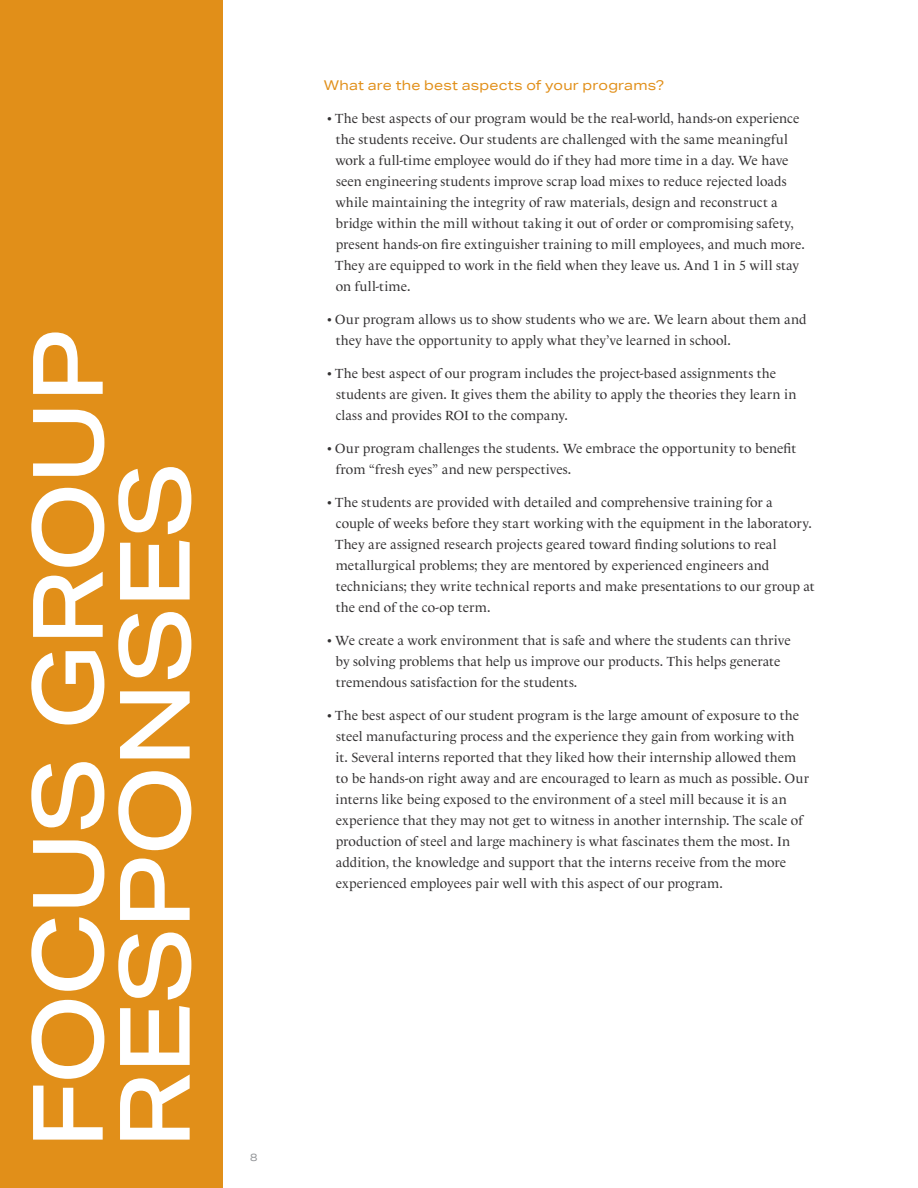
<style>
.page{position:relative;width:918px;height:1188px;background:#fff}
.page>*{position:absolute;margin:0;border:0;box-sizing:border-box;transform-origin:0 0}
.t1{font:500 97.5px/87px "Aktiv Grotesk Ex";letter-spacing:-.02em;color:#fff}
.t2{font:13.5px/21px "Le Monde Livre Cla Std";letter-spacing:.005em;color:#333132}
.t3{font:13.5px "Aktiv Grotesk Ex";letter-spacing:.015em;color:#e18f19}
.t4{font:10.5px "Aktiv Grotesk Ex";color:#919396}
</style>
<div class="page">
<div style="left:0;top:0;width:223px;height:1188px;background:#e18f19"></div>
<h1 class="t1" style="left:23px;top:1149px;width:822px;rotate:-90deg">FOCUS GROUP<br>RESPONSES</h1>
<p class="t4" style="left:250px;top:1151px;width:9px">8</p>
<p class="t3" style="left:324px;top:77px;width:342px">What are the best aspects of your programs?</p>
<p class="t2" style="left:335px;top:108px;width:471px;text-indent:-8px">• The best aspects of our program would be the real-world, hands-on experience the students receive. Our students are challenged with the same meaningful work a full-time employee would do if they had more time in a day. We have seen engineering students improve scrap load mixes to reduce rejected loads while maintaining the integrity of raw materials, design and reconstruct a bridge within the mill without taking it out of order or compromising safety, present hands-on fire extinguisher training to mill employees, and much more.<br>They are equipped to work in the field when they leave us. And 1 in 5 will stay on full-time.</p>
<p class="t2" style="left:336px;top:309px;width:472px;text-indent:-9px">• Our program allows us to show students who we are. We learn about them and they have the opportunity to apply what they’ve learned in school.</p>
<p class="t2" style="left:336px;top:363px;width:462px;text-indent:-9px">• The best aspect of our program includes the project-based assignments the students are given. It gives them the ability to apply the theories they learn in class and provides ROI to the company.</p>
<p class="t2" style="left:336px;top:438px;width:462px;text-indent:-9px">• Our program challenges the students. We embrace the opportunity to benefit from “fresh eyes” and new perspectives.</p>
<p class="t2" style="left:335px;top:492px;width:481px;text-indent:-8px">• The students are provided with detailed and comprehensive training for a couple of weeks before they start working with the equipment in the laboratory.<br>They are assigned research projects geared toward finding solutions to real metallurgical problems; they are mentored by experienced engineers and technicians; they write technical reports and make presentations to our group at the end of the co-op term.</p>
<p class="t2" style="left:336px;top:630px;width:457px;text-indent:-8px">• We create a work environment that is safe and where the students can thrive by solving problems that help us improve our products. This helps generate tremendous satisfaction for the students.</p>
<p class="t2" style="left:336px;top:705px;width:475px;text-indent:-9px">• The best aspect of our student program is the large amount of exposure to the steel manufacturing process and the experience they gain from working with it. Several interns reported that they liked how their internship allowed them to be hands-on right away and are encouraged to learn as much as possible. Our interns like being exposed to the environment of a steel mill because it is an experience that they may not get to witness in another internship. The scale of production of steel and large machinery is what fascinates them the most. In addition, the knowledge and support that the interns receive from the more experienced employees pair well with this aspect of our program.</p>
</div>
